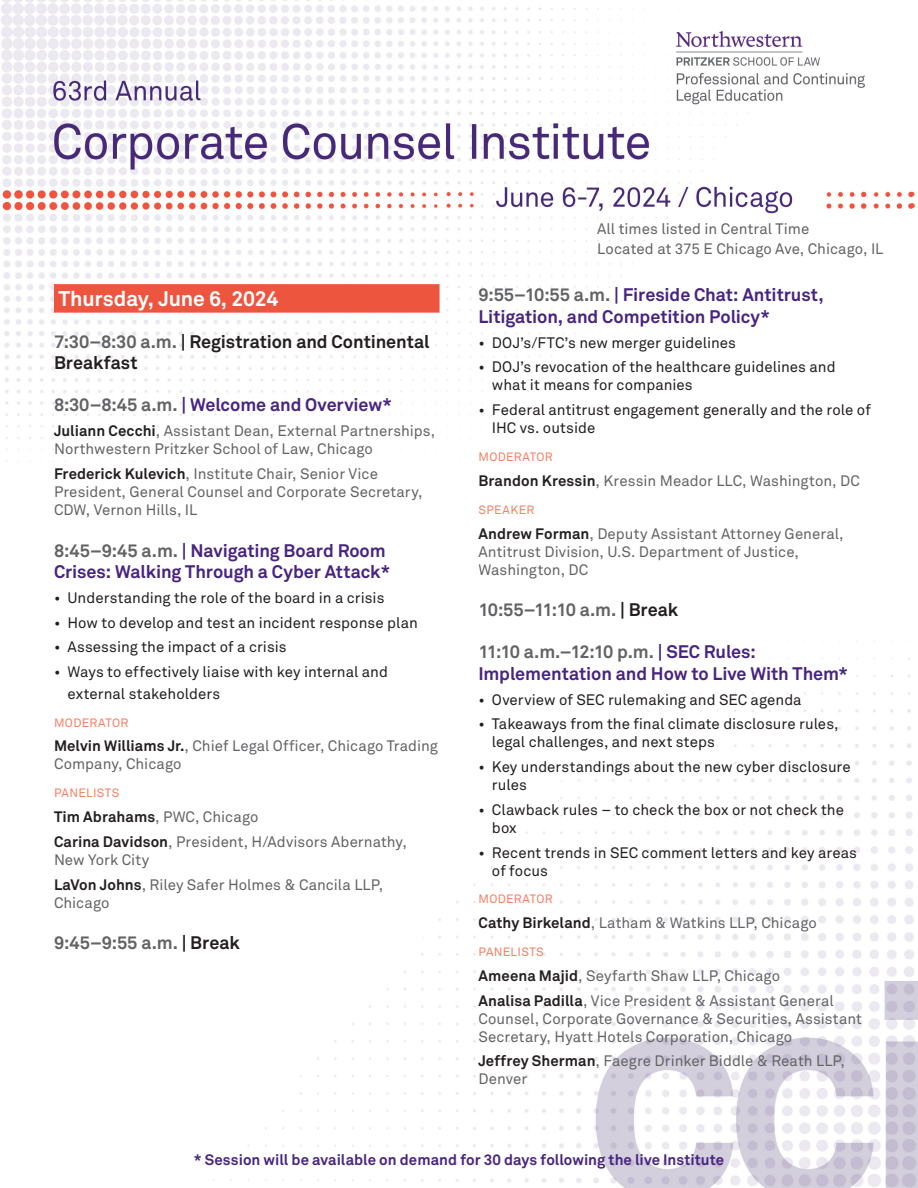
<style>
.page{position:relative;width:918px;height:1188px;background:#fff}
.page>*{position:absolute;margin:0;border:0;box-sizing:border-box;transform-origin:0 0}
.Dates{font:700 21px "Akkurat Pro";letter-spacing:-.01em;color:#fff}
.Time{font:700 18px/21.6px "Akkurat Pro";letter-spacing:-.005em;color:#472480}
.Time-2{font:700 18px/21.6px "Akkurat Pro";letter-spacing:-.005em;color:#231f20}
.Time-3{font:700 18px "Akkurat Pro";color:#636366}
.First_Instance_Name___Title{font:15px/18px "Akkurat Pro";letter-spacing:.005em;color:#636366}
.t1{font:15px/18px "Akkurat Pro";letter-spacing:.005em;color:#231f20}
.Time-4{font:700 15px "Akkurat Pro";letter-spacing:.005em;color:#472480}
.Time-5{font:15px "Akkurat Pro";color:#636366}
.Mod_Pan_Speak{font:12px "Akkurat Pro";letter-spacing:.025em;color:#f28064}
.s1{color:#636366}
.s2{font-weight:700;color:#231f20}
.s3{color:#231f20}
</style>
<div class="page">
<img style="left:1px;top:0;width:917px;height:1188px">
<div style="left:54px;top:284px;width:386px;height:29px;background:#ee553f"></div>
<p class="Dates" style="left:58px;top:286px;width:222px">Thursday, June 6, 2024</p>
<p class="Time-2" style="left:54px;top:330px;width:377px"><span class="s1">7:30–8:30 a.m.</span> | Registration and Continental<br>Breakfast</p>
<p class="Time" style="left:54px;top:394px;width:340px"><span class="s1">8:30–8:45 a.m.</span> | Welcome and Overview*</p>
<p class="First_Instance_Name___Title" style="left:54px;top:422px;width:383px"><span class="s2">Juliann Cecchi</span>, Assistant Dean, External Partnerships,<br>Northwestern Pritzker School of Law, Chicago</p>
<p class="First_Instance_Name___Title" style="left:54px;top:465px;width:370px"><span class="s2">Frederick Kulevich</span>, Institute Chair, Senior Vice<br>President, General Counsel and Corporate Secretary,<br>CDW, Vernon Hills, IL</p>
<p class="Time" style="left:54px;top:539px;width:338px"><span class="s1">8:45–9:45 a.m.</span> | Navigating Board Room<br>Crises: Walking Through a Cyber Attack*</p>
<p class="t1" style="left:54px;top:589px;width:332px">• Understanding the role of the board in a crisis</p>
<p class="t1" style="left:54px;top:613px;width:365px">• How to develop and test an incident response plan</p>
<p class="t1" style="left:54px;top:638px;width:234px">• Assessing the impact of a crisis</p>
<p class="t1" style="left:68px;top:661px;width:322px;line-height:21.6px;text-indent:-14px">• Ways to effectively liaise with key internal and external stakeholders</p>
<p class="Mod_Pan_Speak" style="left:54px;top:715px;width:76px">MODERATOR</p>
<p class="First_Instance_Name___Title" style="left:54px;top:737px;width:386px"><span class="s2">Melvin Williams Jr.</span>, Chief Legal Officer, Chicago Trading<br>Company, Chicago</p>
<p class="Mod_Pan_Speak" style="left:54px;top:786px;width:67px">PANELISTS</p>
<p class="First_Instance_Name___Title" style="left:54px;top:808px;width:206px"><span class="s2">Tim Abrahams</span>, PWC, Chicago</p>
<p class="First_Instance_Name___Title" style="left:54px;top:833px;width:354px"><span class="s2">Carina Davidson</span>, President, H/Advisors Abernathy,<br>New York City</p>
<p class="First_Instance_Name___Title" style="left:54px;top:875px;width:331px"><span class="s2">LaVon Johns</span>, Riley Safer Holmes &amp; Cancila LLP,<br>Chicago</p>
<p class="Time-3" style="left:54px;top:932px;width:187px">9:45–9:55 a.m. <span class="s3">| Break</span></p>
<p class="Time-5" style="left:597px;top:220px;width:214px">All times listed in Central Time</p>
<p class="Time-5" style="left:597px;top:240px;width:288px">Located at 375 E Chicago Ave, Chicago, IL</p>
<p class="Time" style="left:478px;top:284px;width:347px"><span class="s1">9:55–10:55 a.m.</span> | Fireside Chat: Antitrust,<br>Litigation, and Competition Policy*</p>
<p class="t1" style="left:478px;top:334px;width:259px">• DOJ’s/FTC’s new merger guidelines</p>
<p class="t1" style="left:492px;top:358px;width:345px;text-indent:-14px">• DOJ’s revocation of the healthcare guidelines and what it means for companies</p>
<p class="t1" style="left:492px;top:401px;width:380px;text-indent:-14px">• Federal antitrust engagement generally and the role of<br>IHC vs. outside</p>
<p class="Mod_Pan_Speak" style="left:478px;top:450px;width:76px">MODERATOR</p>
<p class="First_Instance_Name___Title" style="left:478px;top:472px;width:383px"><span class="s2">Brandon Kressin</span>, Kressin Meador LLC, Washington, DC</p>
<p class="Mod_Pan_Speak" style="left:478px;top:503px;width:57px">SPEAKER</p>
<p class="First_Instance_Name___Title" style="left:478px;top:524px;width:367px"><span class="s2">Andrew Forman</span>, Deputy Assistant Attorney General,<br>Antitrust Division, U.S. Department of Justice,<br>Washington, DC</p>
<p class="Time-3" style="left:478px;top:599px;width:201px">10:55–11:10 a.m. <span class="s3">| Break</span></p>
<p class="Time" style="left:478px;top:641px;width:371px"><span class="s1">11:10 a.m.–12:10 p.m.</span> | SEC Rules:<br>Implementation and How to Live With Them*</p>
<p class="t1" style="left:478px;top:690px;width:325px">• Overview of SEC rulemaking and SEC agenda</p>
<p class="t1" style="left:492px;top:715px;width:348px;text-indent:-14px">• Takeaways from the final climate disclosure rules, legal challenges, and next steps</p>
<p class="t1" style="left:492px;top:758px;width:360px;text-indent:-14px">• Key understandings about the new cyber disclosure rules</p>
<p class="t1" style="left:492px;top:801px;width:354px;text-indent:-14px">• Clawback rules – to check the box or not check the box</p>
<p class="t1" style="left:492px;top:843px;width:367px;text-indent:-14px">• Recent trends in SEC comment letters and key areas of focus</p>
<p class="Mod_Pan_Speak" style="left:478px;top:892px;width:76px">MODERATOR</p>
<p class="First_Instance_Name___Title" style="left:478px;top:914px;width:340px"><span class="s2">Cathy Birkeland</span>, Latham &amp; Watkins LLP, Chicago</p>
<p class="Mod_Pan_Speak" style="left:478px;top:945px;width:67px">PANELISTS</p>
<p class="First_Instance_Name___Title" style="left:478px;top:967px;width:303px"><span class="s2">Ameena Majid</span>, Seyfarth Shaw LLP, Chicago</p>
<p class="First_Instance_Name___Title" style="left:478px;top:991px;width:385px"><span class="s2">Analisa Padilla</span>, Vice President &amp; Assistant General<br>Counsel, Corporate Governance &amp; Securities, Assistant<br>Secretary, Hyatt Hotels Corporation, Chicago</p>
<p class="First_Instance_Name___Title" style="left:478px;top:1052px;width:368px"><span class="s2">Jeffrey Sherman</span>, Faegre Drinker Biddle &amp; Reath LLP,<br>Denver</p>
<p class="Time-4" style="left:194px;top:1151px;width:532px">* Session will be available on demand for 30 days following the live Institute</p>
</div>
